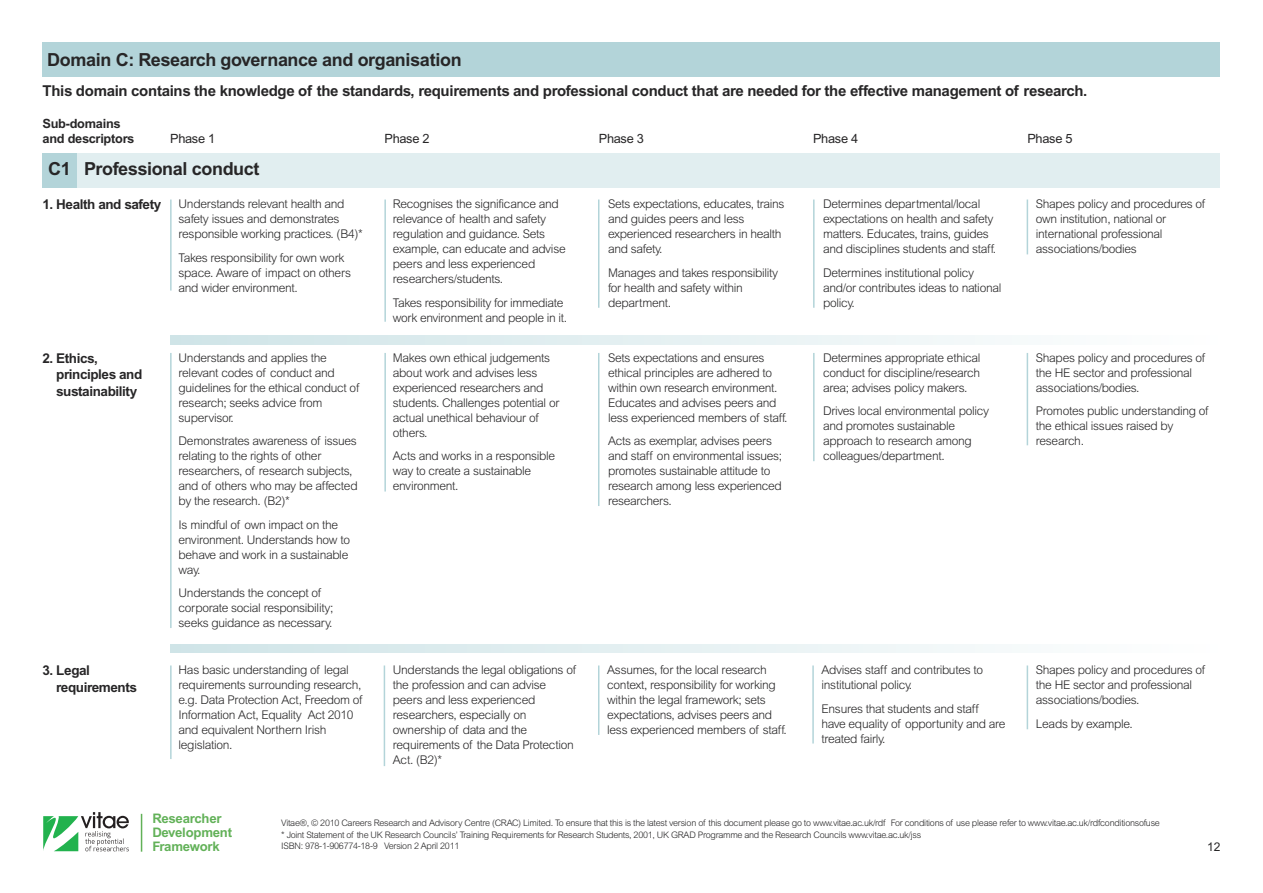
<style>
.page{position:relative;width:1263px;height:893px;background:#fff}
.page>*{position:absolute;margin:0;border:0;box-sizing:border-box;transform-origin:0 0}
.t1{font:700 18px "Arial";letter-spacing:-.02em;color:#272627}
.t2{font:700 15px "Arial";letter-spacing:-.02em;color:#272627}
.t3{font:700 13.5px/16.5px "Arial";letter-spacing:-.03em;color:#272627}
.t4{font:700 13.2px/13.8px "Arial";letter-spacing:-.015em;color:#62b158}
.t5{font:12.75px "Arial";letter-spacing:-.02em;color:#272627}
.t6{font:700 12.75px/15px "Arial";letter-spacing:-.02em;color:#272627}
.t7{font:300 12px/15px "Arial";letter-spacing:-.025em;color:#272627}
.t8{font:12px "Arial";color:#272627}
.t9{font:300 9px/11.1px "Arial";letter-spacing:-.03em;color:#272627}
</style>
<div class="page">
<svg style="left:43px;top:812px;width:86px;height:39px"></svg>
<hr style="left:141px;top:814px;width:1px;height:38px;background:#62b158">
<div style="left:43px;top:43px;width:1177px;height:34px;background:#b3d4d9"></div>
<div style="left:43px;top:153px;width:1177px;height:34px;background:#e1eef0"></div>
<div style="left:43px;top:153px;width:34px;height:34px;background:#b3d4d9"></div>
<hr style="left:170px;top:200px;width:2px;height:91px;background:#b3d4d9">
<hr style="left:384px;top:200px;width:2px;height:122px;background:#b3d4d9">
<hr style="left:598px;top:200px;width:1px;height:108px;background:#b3d4d9">
<hr style="left:813px;top:200px;width:1px;height:108px;background:#b3d4d9">
<hr style="left:1027px;top:200px;width:1px;height:54px;background:#b3d4d9">
<hr style="left:170px;top:353px;width:2px;height:275px;background:#b3d4d9">
<hr style="left:384px;top:353px;width:2px;height:138px;background:#b3d4d9">
<hr style="left:598px;top:353px;width:1px;height:153px;background:#b3d4d9">
<hr style="left:813px;top:353px;width:1px;height:108px;background:#b3d4d9">
<hr style="left:1027px;top:353px;width:1px;height:92px;background:#b3d4d9">
<svg style="left:170px;top:336px;width:825px;height:8px"></svg>
<svg style="left:170px;top:644px;width:825px;height:9px"></svg>
<hr style="left:170px;top:665px;width:2px;height:94px;background:#b3d4d9">
<hr style="left:384px;top:665px;width:1px;height:101px;background:#b3d4d9">
<hr style="left:598px;top:665px;width:1px;height:70px;background:#b3d4d9">
<hr style="left:812px;top:665px;width:2px;height:78px;background:#b3d4d9">
<hr style="left:1027px;top:665px;width:1px;height:64px;background:#b3d4d9">
<h1 class="t1" style="left:47px;top:53px;width:416px">Domain C: Research governance and organisation</h1>
<p class="t2" style="left:43px;top:85px;width:1046px">This domain contains the knowledge of the standards, requirements and professional conduct that are needed for the effective management of research.</p>
<p class="t6" style="left:43px;top:117px;width:93px">Sub-domains and descriptors</p>
<p class="t5" style="left:170px;top:134px;width:47px">Phase 1</p>
<p class="t5" style="left:384px;top:134px;width:47px">Phase 2</p>
<p class="t5" style="left:599px;top:134px;width:47px">Phase 3</p>
<p class="t5" style="left:813px;top:134px;width:47px">Phase 4</p>
<p class="t5" style="left:1027px;top:134px;width:47px">Phase 5</p>
<h1 class="t1" style="left:48px;top:162px;width:24px">C1</h1>
<h1 class="t1" style="left:84px;top:162px;width:177px">Professional conduct</h1>
<p class="t3" style="left:43px;top:197px;width:120px">1. Health and safety</p>
<p class="t7" style="left:179px;top:197px;width:186px">Understands relevant health and safety issues and demonstrates responsible working practices. (B4)*</p>
<p class="t7" style="left:179px;top:251px;width:174px">Takes responsibility for own work space. Aware of impact on others and wider environment.</p>
<p class="t7" style="left:393px;top:197px;width:174px">Recognises the significance and relevance of health and safety regulation and guidance. Sets example, can educate and advise peers and less experienced researchers/students.</p>
<p class="t7" style="left:393px;top:296px;width:176px">Takes responsibility for immediate work environment and people in it.</p>
<p class="t7" style="left:608px;top:197px;width:178px">Sets expectations, educates, trains and guides peers and less experienced researchers in health and safety.</p>
<p class="t7" style="left:608px;top:266px;width:172px">Manages and takes responsibility for health and safety within department.</p>
<p class="t7" style="left:823px;top:197px;width:174px">Determines departmental/local expectations on health and safety matters. Educates, trains, guides and disciplines students and staff.</p>
<p class="t7" style="left:823px;top:266px;width:180px">Determines institutional policy and/or contributes ideas to national policy.</p>
<p class="t7" style="left:1036px;top:197px;width:171px">Shapes policy and procedures of own institution, national or international professional associations/bodies</p>
<p class="t3" style="left:56px;top:351px;width:88px;text-indent:-14px">2. Ethics, principles and sustainability</p>
<p class="t7" style="left:179px;top:351px;width:182px">Understands and applies the relevant codes of conduct and guidelines for the ethical conduct of research; seeks advice from supervisor.</p>
<p class="t7" style="left:179px;top:434px;width:181px">Demonstrates awareness of issues relating to the rights of other researchers, of research subjects, and of others who may be affected by the research. (B2)*</p>
<p class="t7" style="left:179px;top:518px;width:173px">Is mindful of own impact on the environment. Understands how to behave and work in a sustainable way.</p>
<p class="t7" style="left:179px;top:586px;width:156px">Understands the concept of corporate social responsibility; seeks guidance as necessary.</p>
<p class="t7" style="left:393px;top:351px;width:168px">Makes own ethical judgements about work and advises less experienced researchers and students. Challenges potential or actual unethical behaviour of others.</p>
<p class="t7" style="left:393px;top:449px;width:164px">Acts and works in a responsible way to create a sustainable environment.</p>
<p class="t7" style="left:608px;top:351px;width:181px">Sets expectations and ensures ethical principles are adhered to within own research environment.<br>Educates and advises peers and less experienced members of staff.</p>
<p class="t7" style="left:608px;top:434px;width:176px">Acts as exemplar, advises peers and staff on environmental issues; promotes sustainable attitude to research among less experienced researchers.</p>
<p class="t7" style="left:823px;top:351px;width:159px;text-align:justify">Determines appropriate ethical conduct for discipline/research area; advises policy makers.</p>
<p class="t7" style="left:823px;top:404px;width:167px">Drives local environmental policy and promotes sustainable approach to research among colleagues/department.</p>
<p class="t7" style="left:1036px;top:351px;width:171px">Shapes policy and procedures of the HE sector and professional associations/bodies.</p>
<p class="t7" style="left:1036px;top:404px;width:174px">Promotes public understanding of the ethical issues raised by research.</p>
<p class="t3" style="left:56px;top:663px;width:82px;text-indent:-14px">3. Legal requirements</p>
<p class="t7" style="left:179px;top:663px;width:185px">Has basic understanding of legal requirements surrounding research, e.g. Data Protection Act, Freedom of<br>Information Act, Equality Act 2010 and equivalent Northern Irish legislation.</p>
<p class="t7" style="left:393px;top:663px;width:185px">Understands the legal obligations of the profession and can advise peers and less experienced researchers, especially on ownership of data and the requirements of the Data Protection<br>Act. (B2)*</p>
<p class="t7" style="left:607px;top:663px;width:181px">Assumes, for the local research context, responsibility for working within the legal framework; sets expectations, advises peers and less experienced members of staff.</p>
<p class="t7" style="left:1036px;top:663px;width:171px">Shapes policy and procedures of the HE sector and professional associations/bodies.</p>
<p class="t7" style="left:821px;top:663px;width:163px">Advises staff and contributes to institutional policy.</p>
<p class="t7" style="left:821px;top:702px;width:185px">Ensures that students and staff have equality of opportunity and are treated fairly.</p>
<p class="t7" style="left:1036px;top:717px;width:98px">Leads by example.</p>
<p class="t4" style="left:152px;top:813px;width:81px">Researcher<br>Development<br>Framework</p>
<p class="t9" style="left:281px;top:818px;width:880px">Vitae®, © 2010 Careers Research and Advisory Centre (CRAC) Limited. To ensure that this is the latest version of this document please go to www.vitae.ac.uk/rdf For conditions of use please refer to www.vitae.ac.uk/rdfconditionsofuse * Joint Statement of the UK Research Councils’ Training Requirements for Research Students, 2001, UK GRAD Programme and the Research Councils www.vitae.ac.uk/jss<br>ISBN: 978-1-906774-18-9 Version 2 April 2011</p>
<p class="t8" style="left:1207px;top:842px;width:15px">12</p>
</div>
